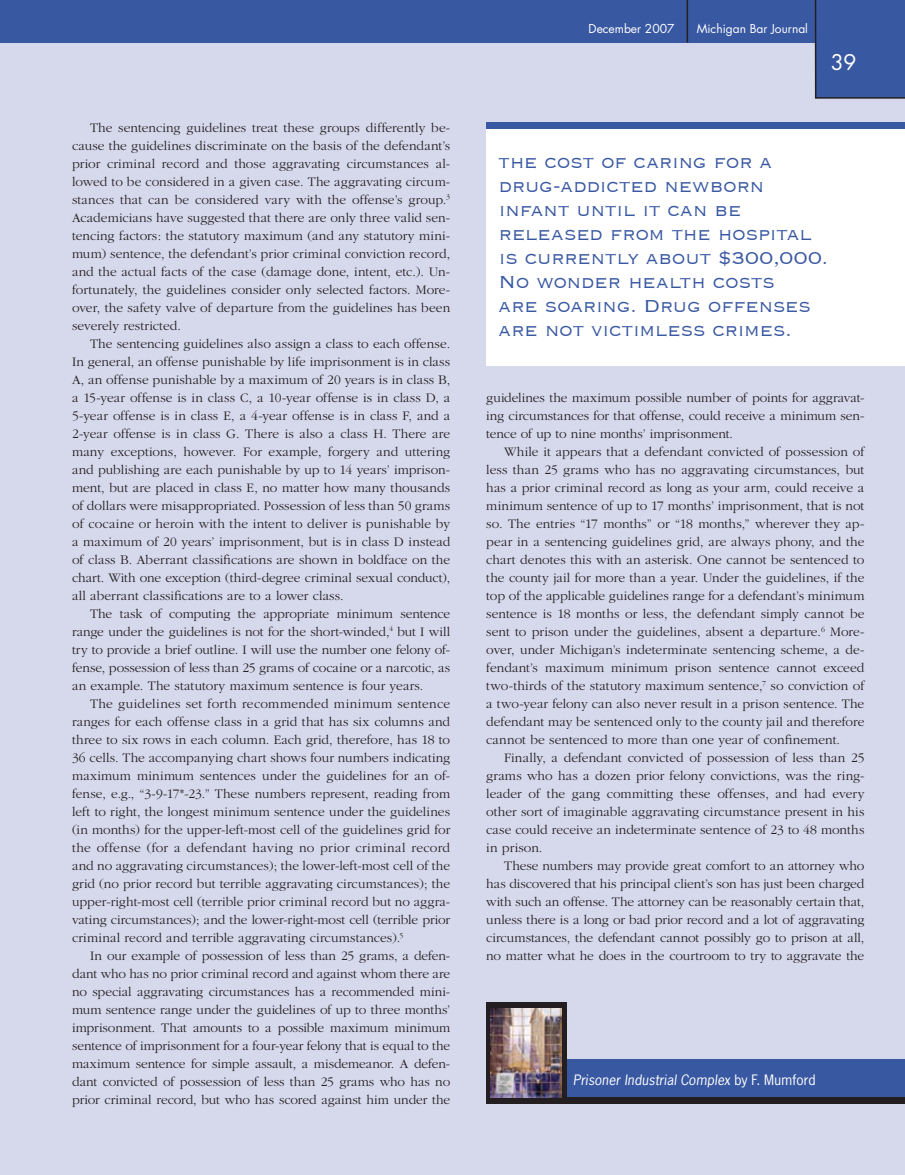
<style>
.page{position:relative;width:905px;height:1175px;background:#fff}
.page>*{position:absolute;margin:0;border:0;box-sizing:border-box;transform-origin:0 0}
.t1{font:300 22.5px/24px "Copperplate";letter-spacing:-.02em;color:#3958a2}
.t2{font:21px "Futura";color:#fff}
.t3{font:300 13.5px/18px "Garamond";color:#231f20;text-align:justify}
.t4{font:italic 13.5px "News Gothic Std";letter-spacing:.01em;color:#fff}
.t5{font:12px "Futura";color:#fff}
.s1{font-style:normal}
</style>
<div class="page">
<div style="left:0;top:0;width:904px;height:1174px;background:#d6d8ec"></div>
<div style="left:0;top:0;width:904px;height:43px;background:#3958a2"></div>
<div style="left:814px;top:0;width:90px;height:99px;background:#3958a2"></div>
<hr style="left:686px;top:0;width:2px;height:42px;background:#231f20">
<div style="left:486px;top:1059px;width:418px;height:45px;background:#3958a2"></div>
<div style="left:486px;top:1097px;width:418px;height:7px;background:#231f20"></div>
<div style="left:486px;top:1002px;width:81px;height:102px;background:#231f20"></div>
<img style="left:490px;top:1008px;width:72px;height:89px">
<div style="left:486px;top:122px;width:418px;height:243px;background:#fff"></div>
<div style="left:486px;top:122px;width:418px;height:6px;background:#3958a2"></div>
<p class="t3" style="left:72px;top:119px;width:380px;text-indent:18px">The sentencing guidelines treat these groups differently be&shy;cause the guidelines discriminate on the basis of the defendant’s prior criminal record and those aggravating circumstances al&shy;lowed to be considered in a given case. The aggravating circum&shy;stances that can be considered vary with the offense’s group.<sup>3<br></sup>Academicians have suggested that there are only three valid sen&shy;tencing factors: the statutory maximum (and any statutory mini&shy;mum) sentence, the defendant’s prior criminal conviction record, and the actual facts of the case (damage done, intent, etc.). Un&shy;fortunately, the guidelines consider only selected factors. More&shy;over, the safety valve of departure from the guidelines has been severely restricted.</p>
<p class="t3" style="left:72px;top:335px;width:380px;text-indent:18px">The sentencing guidelines also assign a class to each offense.<br>In general, an offense punishable by life imprisonment is in class A, an offense punishable by a maximum of 20 years is in class B, a 15-year offense is in class C, a 10-year offense is in class D, a 5-year offense is in class E, a 4-year offense is in class F, and a 2-year offense is in class G. There is also a class H. There are many exceptions, however. For example, forgery and uttering and publishing are each punishable by up to 14 years’ imprison&shy;ment, but are placed in class E, no matter how many thousands of dollars were misappropriated. Possession of less than 50 grams of cocaine or heroin with the intent to deliver is punishable by a maximum of 20 years’ imprisonment, but is in class D instead of class B. Aberrant classifications are shown in boldface on the chart. With one exception (third-degree criminal sexual conduct), all aberrant classifications are to a lower class.</p>
<p class="t3" style="left:72px;top:605px;width:380px;text-indent:18px">The task of computing the appropriate minimum sentence range under the guidelines is not for the short-winded,<sup>4</sup> but I will try to provide a brief outline. I will use the number one felony of&shy;fense, possession of less than 25 grams of cocaine or a narcotic, as an example. The statutory maximum sentence is four years.</p>
<p class="t3" style="left:72px;top:695px;width:380px;text-indent:18px">The guidelines set forth recommended minimum sentence ranges for each offense class in a grid that has six columns and three to six rows in each column. Each grid, therefore, has 18 to 36 cells. The accompanying chart shows four numbers indicating maximum minimum sentences under the guidelines for an of&shy;fense, e.g., “3-9-17*-23.” These numbers represent, reading from left to right, the longest minimum sentence under the guidelines (in months) for the upper-left-most cell of the guidelines grid for the offense (for a defendant having no prior criminal record and no aggravating circumstances); the lower-left-most cell of the grid (no prior record but terrible aggravating circumstances); the upper-right-most cell (terrible prior criminal record but no aggra&shy;vating circumstances); and the lower-right-most cell (terrible prior criminal record and terrible aggravating circumstances).<sup>5</sup></p>
<p class="t3" style="left:72px;top:947px;width:380px;text-indent:18px">In our example of possession of less than 25 grams, a defen&shy;dant who has no prior criminal record and against whom there are no special aggravating circumstances has a recommended mini&shy;mum sentence range under the guidelines of up to three months’ imprisonment. That amounts to a possible maximum minimum sentence of imprisonment for a four-year felony that is equal to the maximum sentence for simple assault, a misdemeanor. A defen&shy;dant convicted of possession of less than 25 grams who has no prior criminal record, but who has scored against him under the</p>
<p class="t5" style="left:588px;top:21px;width:87px">December 2007</p>
<p class="t5" style="left:696px;top:21px;width:113px">Michigan Bar Journal</p>
<h2 class="t2" style="left:830px;top:48px;width:27px">39</h2>
<h1 class="t1" style="left:498px;top:148px;width:331px">the cost of caring for a drug-addicted newborn infant until it can be released from the hospital is currently about $300,000.<br>No wonder health costs<br>are soaring. Drug offenses are not victimless crimes.</h1>
<p class="t3" style="left:486px;top:389px;width:379px">guidelines the maximum possible number of points for aggravat&shy;ing circumstances for that offense, could receive a minimum sen&shy;tence of up to nine months’ imprisonment.</p>
<p class="t3" style="left:486px;top:443px;width:380px;text-indent:18px">While it appears that a defendant convicted of possession of less than 25 grams who has no aggravating circumstances, but has a prior criminal record as long as your arm, could receive a minimum sentence of up to 17 months’ imprisonment, that is not so. The entries “17 months” or “18 months,” wherever they ap&shy;pear in a sentencing guidelines grid, are always phony, and the chart denotes this with an asterisk. One cannot be sentenced to the county jail for more than a year. Under the guidelines, if the top of the applicable guidelines range for a defendant’s minimum sentence is 18 months or less, the defendant simply cannot be sent to prison under the guidelines, absent a departure.<sup>6</sup> More&shy;over, under Michigan’s indeterminate sentencing scheme, a de&shy;fendant’s maximum minimum prison sentence cannot exceed two-thirds of the statutory maximum sentence,<sup>7</sup> so conviction of a two-year felony can also never result in a prison sentence. The defendant may be sentenced only to the county jail and therefore cannot be sentenced to more than one year of confinement.</p>
<p class="t3" style="left:486px;top:749px;width:380px;text-indent:18px">Finally, a defendant convicted of possession of less than 25 grams who has a dozen prior felony convictions, was the ring&shy;leader of the gang committing these offenses, and had every other sort of imaginable aggravating circumstance present in his case could receive an indeterminate sentence of 23 to 48 months in prison.</p>
<p class="t3" style="left:486px;top:857px;width:380px;text-indent:18px">These numbers may provide great comfort to an attorney who has discovered that his principal client’s son has just been charged with such an offense. The attorney can be reasonably certain that, unless there is a long or bad prior record and a lot of aggravating circumstances, the defendant cannot possibly go to prison at all, no matter what he does in the courtroom to try to aggravate the</p>
<p class="t4" style="left:573px;top:1071px;width:244px">Prisoner Industrial Complex <span class="s1">by F. Mumford</span></p>
</div>
